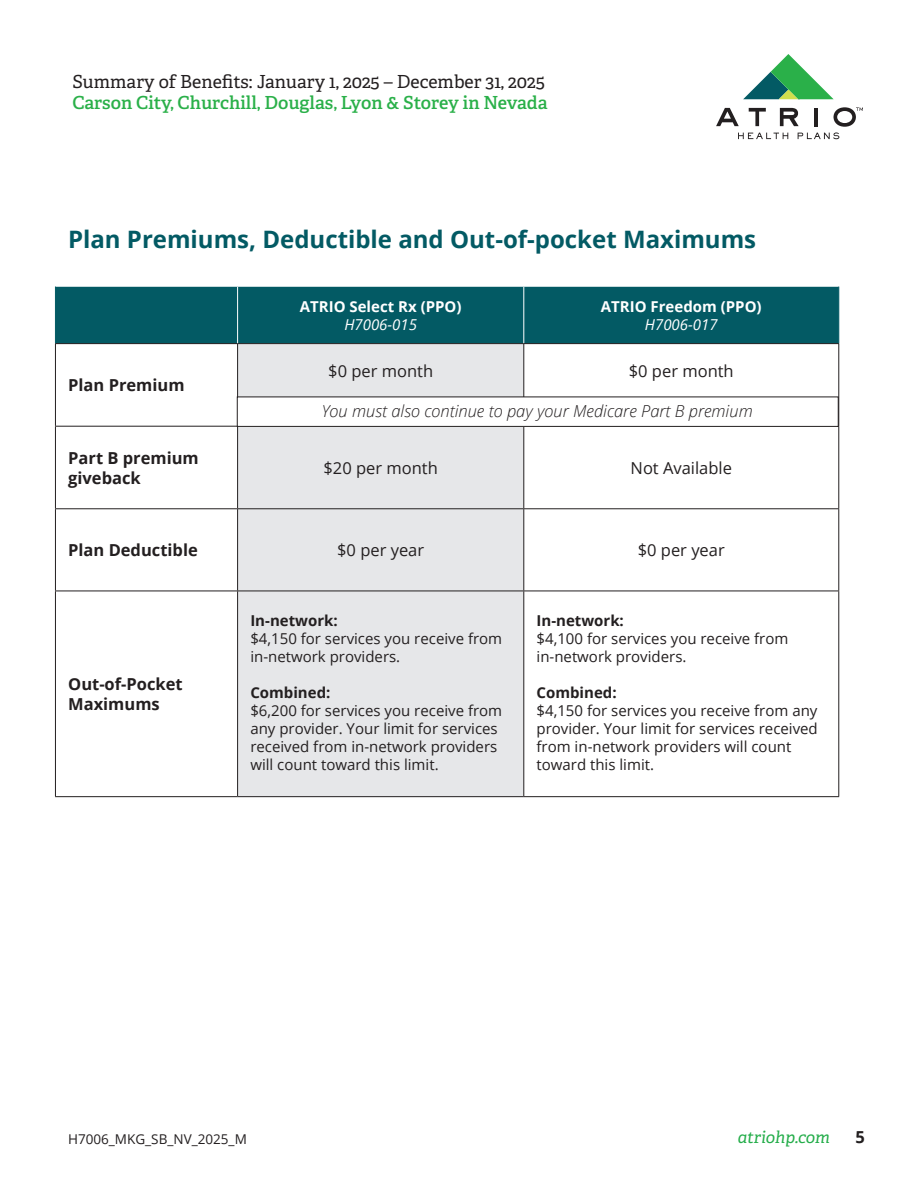
<style>
.page{position:relative;width:918px;height:1188px;background:#fff}
.page>*{position:absolute;margin:0;border:0;box-sizing:border-box;transform-origin:0 0}
.t1{font:700 24px "Open Sans";color:#035a64}
.t2{font:600 18px/21.6px "Adelle";color:#2ab049}
.t3{font:700 16.5px "Open Sans";color:#231f20}
.t4{font:16.5px "Open Sans";color:#231f20}
.t5{font:italic 300 16.5px "Open Sans";color:#231f20}
.t6{font:italic 16.5px "Adelle";color:#24ad4a}
.t7{font:15px/18px "Open Sans";color:#231f20}
.t8{font:700 15px "Open Sans";color:#fff}
.t9{font:italic 15px "Open Sans";color:#fff}
.t10{font:700 15px "Open Sans";color:#231f20}
.t11{font:13.5px "Open Sans";color:#231f20}
.s1{font-weight:400;color:#231f20}
.s2{font-weight:700}
</style>
<div class="page">
<svg style="left:743px;top:54px;width:91px;height:45px"></svg>
<svg style="left:716px;top:107px;width:147px;height:32px"></svg>
<div style="left:56px;top:287px;width:782px;height:56px;background:#035a64"></div>
<div style="left:238px;top:344px;width:285px;height:452px;background:#e6e7e9"></div>
<hr style="left:237px;top:287px;width:1px;height:56px;background:#fff">
<hr style="left:523px;top:287px;width:1px;height:56px;background:#fff">
<hr style="left:55px;top:343px;width:183px;height:1px;background:#231f20">
<hr style="left:238px;top:343px;width:286px;height:1px;background:#231f20">
<hr style="left:524px;top:343px;width:315px;height:1px;background:#231f20">
<hr style="left:55px;top:344px;width:1px;height:82px;background:#231f20">
<hr style="left:237px;top:344px;width:1px;height:82px;background:#231f20">
<hr style="left:523px;top:344px;width:1px;height:82px;background:#231f20">
<hr style="left:838px;top:344px;width:1px;height:82px;background:#231f20">
<hr style="left:55px;top:591px;width:1px;height:205px;background:#231f20">
<hr style="left:237px;top:591px;width:1px;height:205px;background:#231f20">
<hr style="left:523px;top:591px;width:1px;height:205px;background:#231f20">
<hr style="left:838px;top:591px;width:1px;height:205px;background:#231f20">
<hr style="left:55px;top:796px;width:183px;height:1px;background:#231f20">
<hr style="left:238px;top:796px;width:286px;height:1px;background:#231f20">
<hr style="left:524px;top:796px;width:315px;height:1px;background:#231f20">
<hr style="left:55px;top:426px;width:183px;height:1px;background:#231f20">
<hr style="left:55px;top:427px;width:1px;height:81px;background:#231f20">
<hr style="left:237px;top:427px;width:1px;height:81px;background:#231f20">
<hr style="left:523px;top:427px;width:1px;height:81px;background:#231f20">
<hr style="left:838px;top:427px;width:1px;height:81px;background:#231f20">
<hr style="left:55px;top:508px;width:183px;height:1px;background:#231f20">
<hr style="left:55px;top:509px;width:1px;height:82px;background:#231f20">
<hr style="left:238px;top:508px;width:286px;height:1px;background:#231f20">
<hr style="left:237px;top:509px;width:1px;height:82px;background:#231f20">
<hr style="left:524px;top:508px;width:315px;height:1px;background:#231f20">
<hr style="left:523px;top:509px;width:1px;height:82px;background:#231f20">
<hr style="left:838px;top:509px;width:1px;height:82px;background:#231f20">
<hr style="left:55px;top:591px;width:183px;height:1px;background:#231f20">
<hr style="left:238px;top:591px;width:286px;height:1px;background:#231f20">
<hr style="left:524px;top:591px;width:315px;height:1px;background:#231f20">
<hr style="left:838px;top:287px;width:1px;height:56px;background:#035a64">
<hr style="left:55px;top:287px;width:1px;height:56px;background:#035a64">
<div style="left:237px;top:397px;width:601px;height:29px;background:#fff"></div>
<div style="left:237px;top:397px;width:602px;height:30px;border:1px solid #231f20"></div>
<p class="t2" style="left:72px;top:71px;width:477px"><span class="s1">Summary of Benefits: January 1, 2025 – December 31, 2025<br></span>Carson City, Churchill, Douglas, Lyon &amp; Storey in Nevada</p>
<p class="t1" style="left:68px;top:222px;width:690px">Plan Premiums, Deductible and Out-of-pocket Maximums</p>
<p class="t3" style="left:68px;top:374px;width:118px">Plan Premium</p>
<p class="t3" style="left:68px;top:446px;width:132px">Part B premium</p>
<p class="t3" style="left:68px;top:466px;width:74px">giveback</p>
<p class="t8" style="left:300px;top:296px;width:163px">ATRIO Select Rx (PPO)</p>
<p class="t9" style="left:344px;top:314px;width:74px">H7006-015</p>
<p class="t8" style="left:601px;top:296px;width:162px">ATRIO Freedom (PPO)</p>
<p class="t9" style="left:645px;top:314px;width:74px">H7006-017</p>
<p class="t4" style="left:328px;top:359px;width:106px">$0 per month</p>
<p class="t4" style="left:629px;top:360px;width:106px">$0 per month</p>
<p class="t5" style="left:322px;top:400px;width:432px">You must also continue to pay your Medicare Part B premium</p>
<p class="t4" style="left:324px;top:457px;width:116px">$20 per month</p>
<p class="t4" style="left:631px;top:457px;width:103px">Not Available</p>
<p class="t3" style="left:68px;top:539px;width:131px">Plan Deductible</p>
<p class="t4" style="left:337px;top:539px;width:89px">$0 per year</p>
<p class="t4" style="left:638px;top:539px;width:89px">$0 per year</p>
<p class="t3" style="left:68px;top:673px;width:116px">Out-of-Pocket</p>
<p class="t3" style="left:68px;top:692px;width:93px">Maximums</p>
<p class="t7" style="left:250px;top:612px;width:253px"><span class="s2">In-network:<br></span>$4,150 for services you receive from in-network providers.</p>
<p class="t10" style="left:250px;top:682px;width:82px">Combined:</p>
<p class="t7" style="left:250px;top:702px;width:253px">$6,200 for services you receive from any provider. Your limit for services received from in-network providers will count toward this limit.</p>
<p class="t7" style="left:537px;top:612px;width:253px"><span class="s2">In-network:<br></span>$4,100 for services you receive from in-network providers.</p>
<p class="t10" style="left:537px;top:682px;width:82px">Combined:</p>
<p class="t7" style="left:537px;top:702px;width:283px">$4,150 for services you receive from any provider. Your limit for services received from in-network providers will count toward this limit.</p>
<p class="t11" style="left:68px;top:1130px;width:180px">H7006_MKG_SB_NV_2025_M</p>
<p class="t6" style="left:738px;top:1127px;width:94px">atriohp.com</p>
<p class="t3" style="left:856px;top:1126px;width:11px">5</p>
</div>
